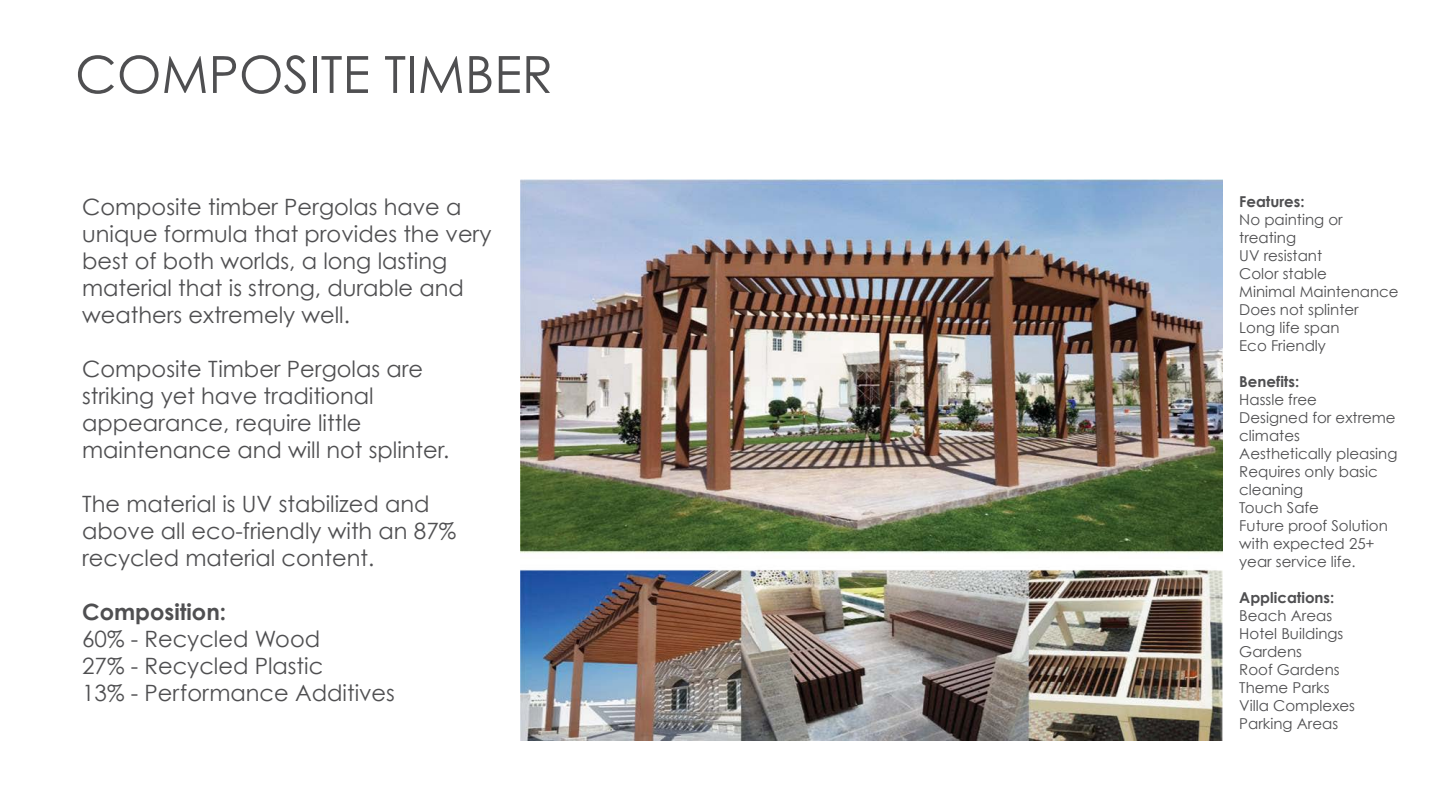
<style>
.page{position:relative;width:1440px;height:810px;background:#fff}
.page>*{position:absolute;margin:0;border:0;box-sizing:border-box;transform-origin:0 0}
.t1{font:51.3px "Century Gothic";color:#4f4f51}
.t2{font:22.5px/27px "Century Gothic";color:#4f4f51}
.t3{font:700 22.5px "Century Gothic";color:#4f4f51}
.t4{font:15px/18px "Century Gothic";color:#4f4f51}
.t5{font:700 15px "Century Gothic";color:#4f4f51}
</style>
<div class="page">
<img style="left:520px;top:179px;width:702px;height:561px">
<h1 class="t1" style="left:75px;top:39px;width:479px">COMPOSITE TIMBER</h1>
<p class="t2" style="left:82px;top:193px;width:411px">Composite timber Pergolas have a unique formula that provides the very best of both worlds, a long lasting material that is strong, durable and weathers extremely well.</p>
<p class="t2" style="left:82px;top:355px;width:369px">Composite Timber Pergolas are striking yet have traditional appearance, require little maintenance and will not splinter.</p>
<p class="t2" style="left:82px;top:490px;width:376px">The material is UV stabilized and above all eco-friendly with an 87% recycled material content.</p>
<p class="t3" style="left:82px;top:595px;width:145px">Composition:</p>
<p class="t2" style="left:82px;top:625px;width:314px">60% - Recycled Wood<br>27% - Recycled Plastic<br>13% - Performance Additives</p>
<p class="t5" style="left:1239px;top:191px;width:67px">Features:</p>
<p class="t4" style="left:1239px;top:211px;width:161px">No painting or treating<br>UV resistant<br>Color stable<br>Minimal Maintenance<br>Does not splinter<br>Long life span<br>Eco Friendly</p>
<p class="t5" style="left:1239px;top:371px;width:62px">Benefits:</p>
<p class="t4" style="left:1239px;top:391px;width:160px">Hassle free<br>Designed for extreme climates<br>Aesthetically pleasing<br>Requires only basic cleaning<br>Touch Safe<br>Future proof Solution with expected 25+ year service life.</p>
<p class="t5" style="left:1239px;top:587px;width:97px">Applications:</p>
<p class="t4" style="left:1239px;top:607px;width:117px">Beach Areas<br>Hotel Buildings<br>Gardens<br>Roof Gardens<br>Theme Parks<br>Villa Complexes<br>Parking Areas</p>
</div>
